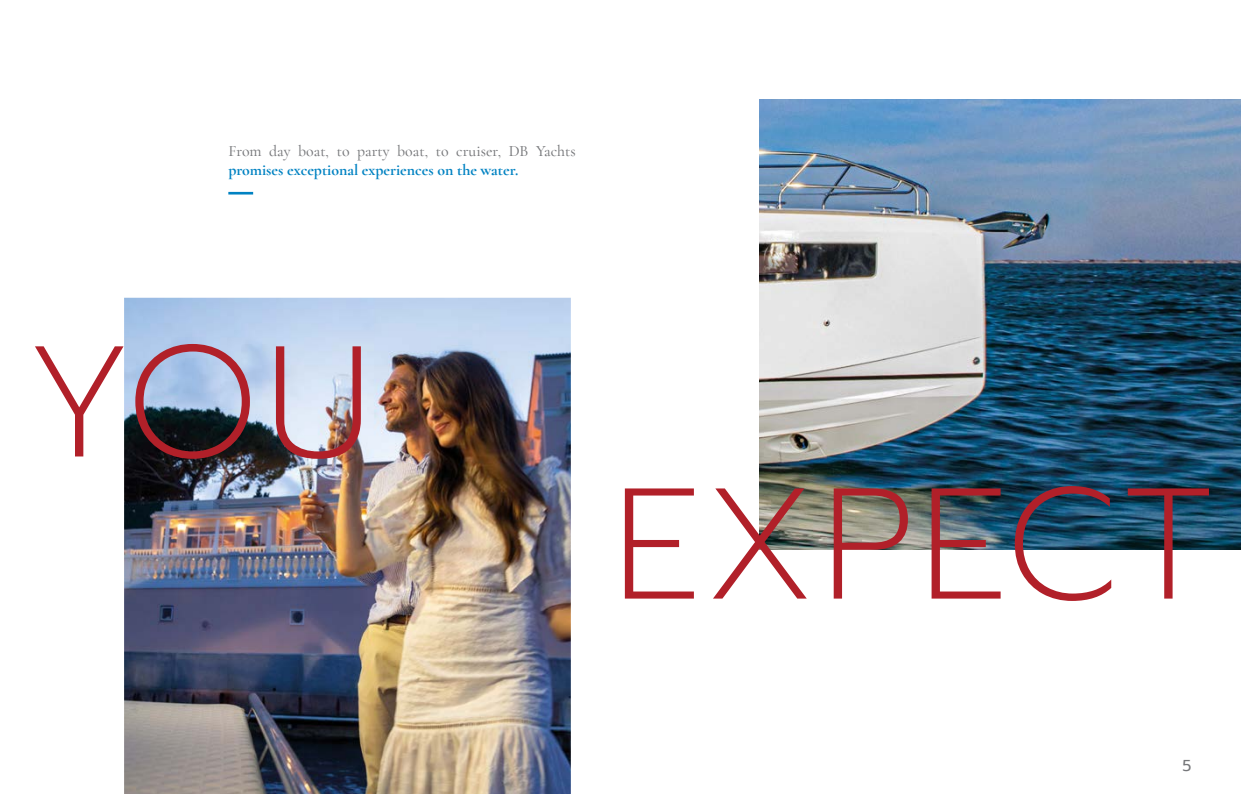
<style>
.page{position:relative;width:1241px;height:794px;background:#fff}
.page>*{position:absolute;margin:0;border:0;box-sizing:border-box;transform-origin:0 0}
.t1{font:200 157.5px "Prompt";letter-spacing:.015em;color:#b12029}
.t2{font:500 15.75px "Cormorant Garamond";color:#76777a}
.t3{font:700 15.75px "Cormorant Garamond";color:#0082c2}
.t4{font:15.75px "Prompt";color:#76777a}
</style>
<div class="page">
<img style="left:124px;top:298px;width:446px;height:496px">
<img style="left:759px;top:99px;width:481px;height:450px">
<hr style="left:228px;top:192px;width:25px;height:2px;background:#0082c2">
<p class="t2" style="left:228px;top:141px;width:349px">From day boat, to party boat, to cruiser, DB Yachts</p>
<p class="t3" style="left:228px;top:160px;width:291px">promises exceptional experiences on the water.</p>
<h1 class="t1" style="left:26px;top:293px;width:347px">YOU</h1>
<h1 class="t1" style="left:613px;top:435px;width:603px">EXPECT</h1>
<p class="t4" style="left:1182px;top:754px;width:10px">5</p>
</div>
